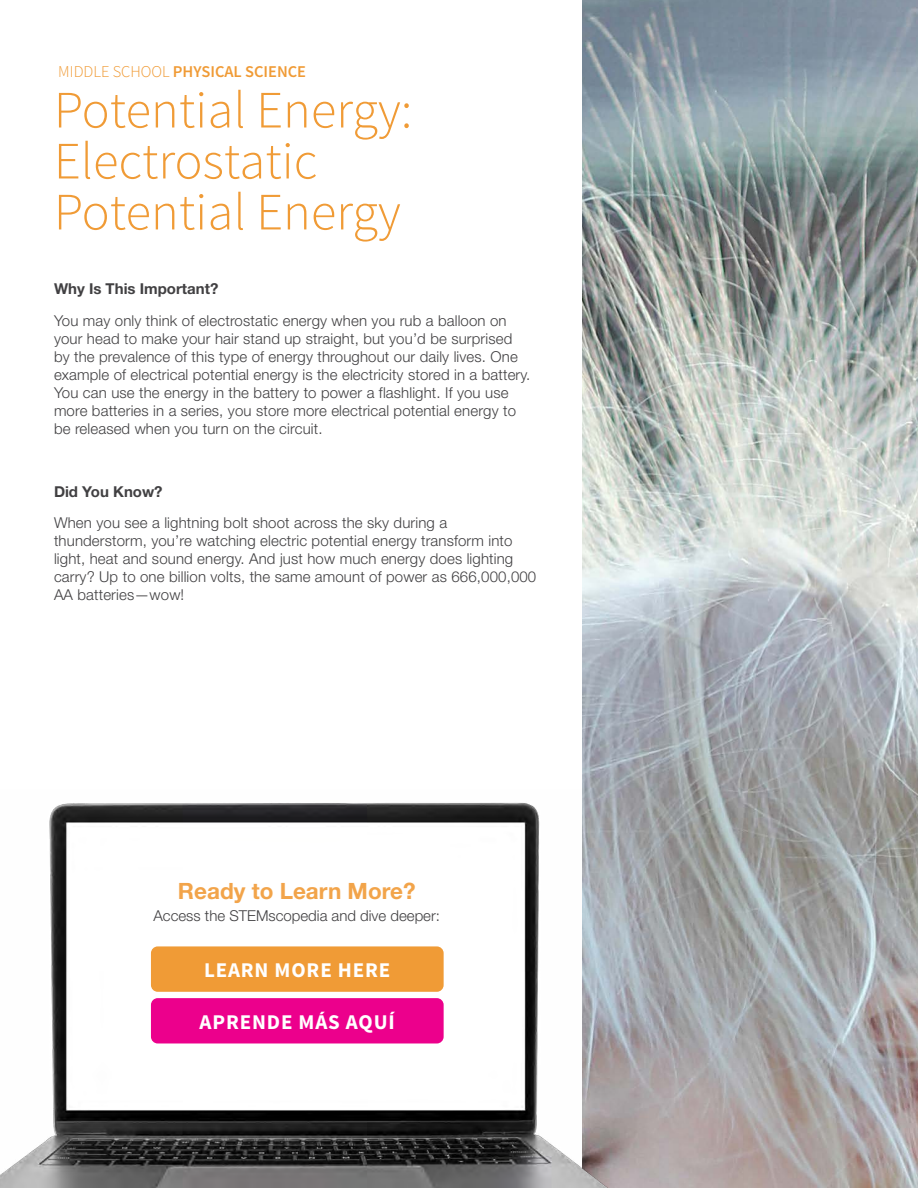
<style>
.page{position:relative;width:918px;height:1188px;background:#fff}
.page>*{position:absolute;margin:0;border:0;box-sizing:border-box;transform-origin:0 0}
.t1{font:300 52.5px/51px "Source Sans Pro";color:#f09b36}
.t2{font:700 22.5px "Helvetica Neue";color:#f2a44a}
.t3{font:700 21px "Source Sans Pro";letter-spacing:.04em;color:#fff}
.t4{font:600 16.5px "Source Sans Pro";color:#f09b36}
.t5{font:300 15px/18px "Helvetica Neue";letter-spacing:.01em;color:#414042}
.t6{font:700 15px "Helvetica Neue";color:#414042}
.s1{font-weight:300}
</style>
<div class="page">
<img style="left:582px;top:0;width:336px;height:1188px">
<img style="left:0;top:789px;width:743px;height:399px">
<div style="left:151px;top:946px;width:293px;height:46px;background:#f09b36;border-radius:7px"></div>
<div style="left:151px;top:998px;width:293px;height:45px;background:#ec008c;border-radius:7px"></div>
<p class="t4" style="left:58px;top:61px;width:249px"><span class="s1">MIDDLE SCHOOL</span> PHYSICAL SCIENCE</p>
<h1 class="t1" style="left:54px;top:85px;width:360px">Potential Energy:<br>Electrostatic<br>Potential Energy</h1>
<p class="t6" style="left:54px;top:280px;width:166px">Why Is This Important?</p>
<p class="t5" style="left:54px;top:311px;width:478px">You may only think of electrostatic energy when you rub a balloon on your head to make your hair stand up straight, but you’d be surprised by the prevalence of this type of energy throughout our daily lives. One example of electrical potential energy is the electricity stored in a battery.<br>You can use the energy in the battery to power a flashlight. If you use more batteries in a series, you store more electrical potential energy to be released when you turn on the circuit.</p>
<p class="t6" style="left:54px;top:482px;width:110px">Did You Know?</p>
<p class="t5" style="left:54px;top:514px;width:484px">When you see a lightning bolt shoot across the sky during a thunderstorm, you’re watching electric potential energy transform into light, heat and sound energy. And just how much energy does lighting carry? Up to one billion volts, the same amount of power as 666,000,000<br>AA batteries—wow!</p>
<h2 class="t2" style="left:178px;top:877px;width:239px">Ready to Learn More?</h2>
<p class="t5" style="left:154px;top:907px;width:288px">Access the STEMscopedia and dive deeper:</p>
<h3 class="t3" style="left:204px;top:957px;width:188px">LEARN MORE HERE</h3>
<h3 class="t3" style="left:200px;top:1008px;width:197px">APRENDE MÁS AQUÍ</h3>
</div>
